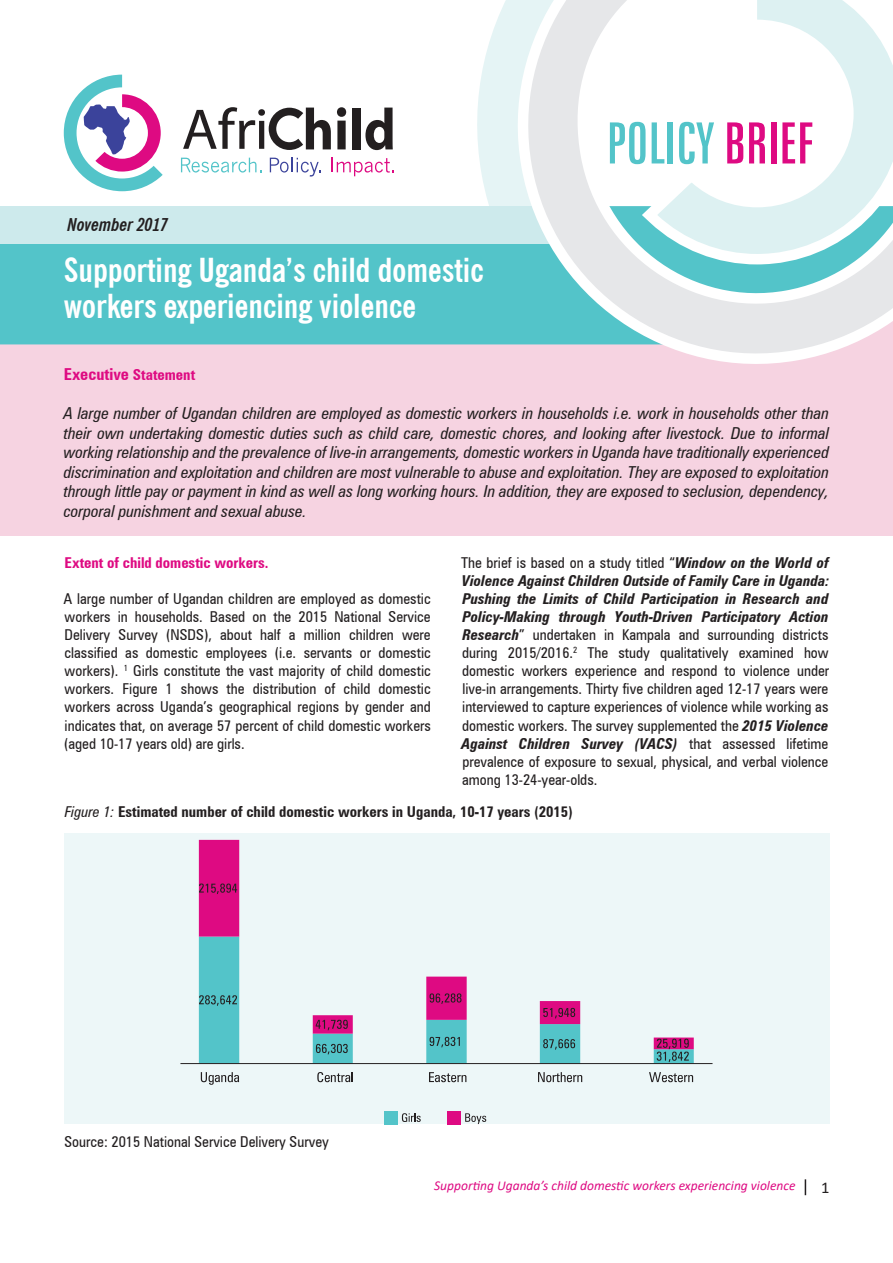
<style>
.page{position:relative;width:893px;height:1263px;background:#fff}
.page>*{position:absolute;margin:0;border:0;box-sizing:border-box;transform-origin:0 0}
.t1{font:extra-condensed 57px "Zurich BT";color:#53c4c9}
.t2{font:700 condensed 33px/36.3px "News Gothic BT";color:#fff}
.t3{font:italic 700 condensed 18px "News Gothic BT";color:#231f20}
.t4{font:italic condensed 16.5px/19.5px "Zurich BT";color:#231f20;text-align:justify}
.t5{font:700 condensed 16.5px "Zurich BT";color:#de0a82}
.t6{font:16.5px "Calibri";color:#231f20}
.t7{font:condensed 15px/18px "Zurich BT";color:#231f20;text-align:justify}
.t8{font:700 condensed 15px "Zurich BT";color:#231f20}
.t9{font:700 condensed 15px "Zurich BT";color:#de0a82}
.t10{font:italic 13.5px "Calibri";color:#de0a82}
.s1{color:#de0a82}
.s2{font-size:15px}
.s3{font-weight:700;font-style:italic}
.s4{font-weight:400;font-style:italic}
</style>
<div class="page">
<svg style="left:805px;top:1179px;width:1px;height:16px"></svg>
<svg style="left:477px;top:5px;width:27px;height:201px"></svg>
<div style="left:0;top:221px;width:893px;height:315px;background:#f6d3e1"></div>
<div style="left:0;top:244px;width:504px;height:100px;background:#53c4c9"></div>
<div style="left:0;top:206px;width:583px;height:38px;background:#cdeaec"></div>
<svg style="left:337px;top:107px;width:9px;height:42px"></svg>
<div style="left:352px;top:108px;width:8px;height:41px;background:#231f20"></div>
<svg style="left:365px;top:108px;width:28px;height:42px"></svg>
<svg style="left:183px;top:107px;width:148px;height:43px"></svg>
<svg style="left:181px;top:158px;width:81px;height:15px"></svg>
<svg style="left:270px;top:158px;width:51px;height:19px"></svg>
<svg style="left:331px;top:158px;width:63px;height:18px"></svg>
<svg style="left:64px;top:75px;width:99px;height:116px"></svg>
<svg style="left:504px;top:0;width:389px;height:364px"></svg>
<div style="left:64px;top:833px;width:765px;height:291px;background:#edf7f8"></div>
<svg style="left:199px;top:1049px;width:495px;height:14px"></svg>
<svg style="left:199px;top:840px;width:495px;height:209px"></svg>
<hr style="left:180px;top:1063px;width:532px;height:1px;background:#231f20">
<svg style="left:199px;top:995px;width:38px;height:11px"></svg>
<svg style="left:316px;top:1044px;width:32px;height:10px"></svg>
<svg style="left:430px;top:1037px;width:30px;height:10px"></svg>
<svg style="left:543px;top:1039px;width:32px;height:10px"></svg>
<svg style="left:199px;top:883px;width:38px;height:11px"></svg>
<svg style="left:316px;top:1020px;width:32px;height:10px"></svg>
<svg style="left:430px;top:993px;width:31px;height:11px"></svg>
<svg style="left:543px;top:1008px;width:32px;height:10px"></svg>
<svg style="left:657px;top:1039px;width:32px;height:23px"></svg>
<svg style="left:201px;top:1072px;width:38px;height:13px"></svg>
<svg style="left:317px;top:1072px;width:36px;height:10px"></svg>
<svg style="left:429px;top:1072px;width:37px;height:10px"></svg>
<svg style="left:538px;top:1072px;width:44px;height:10px"></svg>
<svg style="left:649px;top:1072px;width:44px;height:10px"></svg>
<div style="left:384px;top:1111px;width:14px;height:13px;background:#53c4c9"></div>
<svg style="left:402px;top:1113px;width:19px;height:9px"></svg>
<div style="left:447px;top:1111px;width:13px;height:13px;background:#de0a82"></div>
<svg style="left:465px;top:1113px;width:21px;height:11px"></svg>
<p class="t3" style="left:68px;top:213px;width:102px">November 2017</p>
<p class="t2" style="left:64px;top:252px;width:422px">Supporting Uganda’s child domestic workers experiencing violence</p>
<p class="t1" style="left:607px;top:111px;width:208px">POLICY <span class="s1">BRIEF</span></p>
<p class="t5" style="left:64px;top:364px;width:133px">Executive <span class="s2">Statement</span></p>
<p class="t4" style="left:64px;top:404px;width:767px">A large number of Ugandan children are employed as domestic workers in households i.e. work in households other than their own undertaking domestic duties such as child care, domestic chores, and looking after livestock. Due to informal working relationship and the prevalence of live-in arrangements, domestic workers in Uganda have traditionally experienced discrimination and exploitation and children are most vulnerable to abuse and exploitation. They are exposed to exploitation through little pay or payment in kind as well as long working hours. In addition, they are exposed to seclusion, dependency, corporal punishment and sexual abuse.</p>
<p class="t9" style="left:65px;top:554px;width:205px">Extent of child domestic workers.</p>
<p class="t7" style="left:64px;top:590px;width:369px">A large number of Ugandan children are employed as domestic workers in households. Based on the 2015 National Service Delivery Survey (NSDS), about half a million children were classified as domestic employees (i.e. servants or domestic workers). <sup>1</sup> Girls constitute the vast majority of child domestic workers. Figure 1 shows the distribution of child domestic workers across Uganda’s geographical regions by gender and indicates that, on average 57 percent of child domestic workers (aged 10-17 years old) are girls.</p>
<p class="t7" style="left:461px;top:554px;width:370px">The brief is based on a study titled “<span class="s3">Window on the World of Violence Against Children Outside of Family Care in Uganda:<br>Pushing the Limits of Child Participation in Research and Policy-Making through Youth-Driven Participatory Action Research</span>” undertaken in Kampala and surrounding districts during 2015/2016.<sup>2</sup> The study qualitatively examined how domestic workers experience and respond to violence under live-in arrangements. Thirty five children aged 12-17 years were interviewed to capture experiences of violence while working as domestic workers. The survey supplemented the <span class="s3">2015 Violence Against Children Survey (VACS)</span> that assessed lifetime prevalence of exposure to sexual, physical, and verbal violence among 13-24-year-olds.</p>
<p class="t8" style="left:65px;top:802px;width:510px"><span class="s4">Figure 1:</span> Estimated number of child domestic workers in Uganda, 10-17 years (2015)</p>
<p class="t7" style="left:64px;top:1132px;width:266px">Source: 2015 National Service Delivery Survey</p>
<p class="t10" style="left:434px;top:1176px;width:363px">Supporting Uganda’s child domestic workers experiencing violence</p>
<p class="t6" style="left:821px;top:1176px;width:10px">1</p>
</div>
